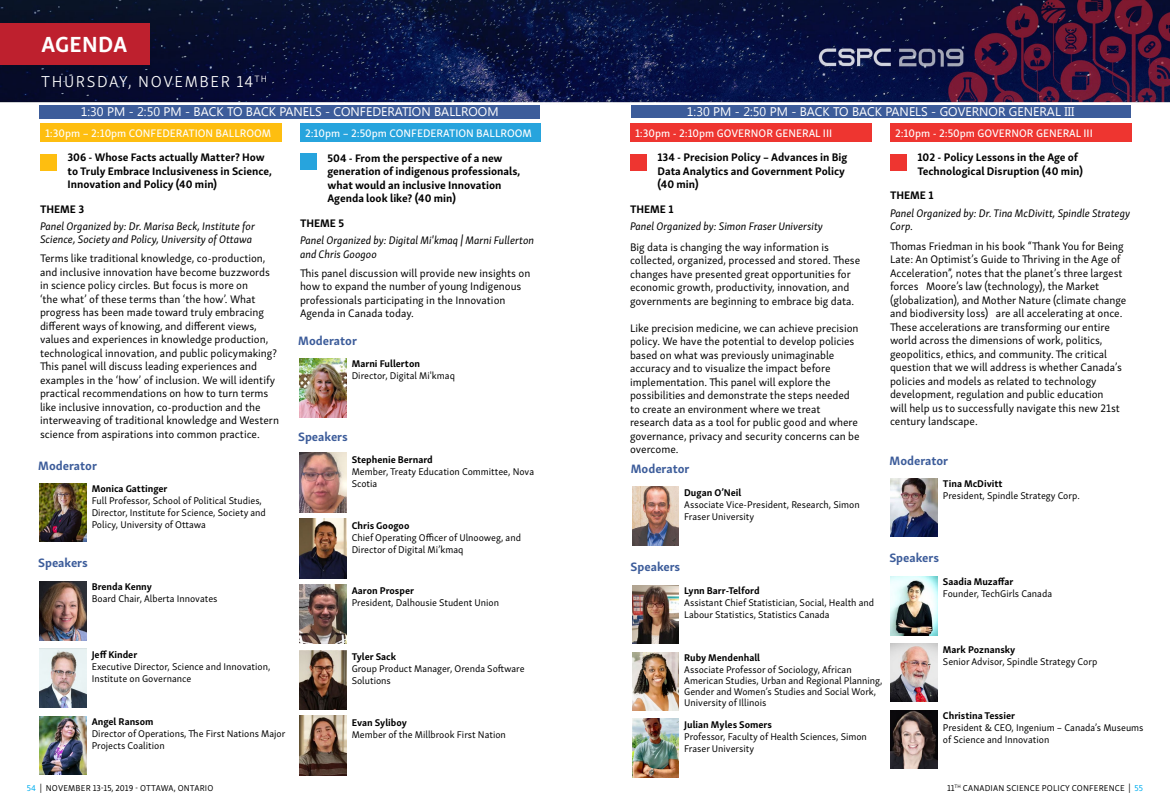
<style>
.page{position:relative;width:1170px;height:810px;background:#fff}
.page>*{position:absolute;margin:0;border:0;box-sizing:border-box;transform-origin:0 0}
.t1{font:700 22.5px "Skolar Sans Latn";letter-spacing:.01em;color:#fff}
.t2{font:300 16.25px "Skolar Sans Latn";letter-spacing:.1em;color:#fff}
.t3{font:12.5px "Segoe UI";color:#fff}
.t4{font:700 12.5px "Skolar Sans Latn";color:#3c5c9a}
.t5{font:11.25px/13.5px "Skolar Sans Latn";color:#000}
.t6{font:700 11.25px/13.5px "Skolar Sans Latn";color:#000}
.t7{font:italic 11.25px/13.5px "Skolar Sans Latn";color:#000}
.t8{font:11.25px "Skolar Sans Latn Me";color:#fff}
.t9{font:10px/12px "Skolar Sans Latn";color:#000}
.t10{font:700 10px "Skolar Sans Latn";color:#000}
.t11{font:8.75px "Skolar Sans Latn";letter-spacing:.02em;color:#000}
.s1{color:#00aeef}
</style>
<div class="page">
<img style="left:0;top:0;width:1170px;height:103px">
<img style="left:40px;top:483px;width:46px;height:59px">
<img style="left:40px;top:581px;width:46px;height:59px">
<img style="left:40px;top:649px;width:46px;height:59px">
<img style="left:40px;top:716px;width:46px;height:59px">
<div style="left:40px;top:123px;width:241px;height:19px;background:#febe10"></div>
<div style="left:40px;top:154px;width:17px;height:17px;background:#febe10"></div>
<div style="left:0;top:23px;width:149px;height:41px;background:#be202e"></div>
<div style="left:39px;top:105px;width:501px;height:13px;background:#3c5c9a"></div>
<img style="left:300px;top:358px;width:46px;height:59px">
<img style="left:300px;top:453px;width:46px;height:59px">
<img style="left:300px;top:519px;width:46px;height:59px">
<img style="left:300px;top:584px;width:46px;height:60px">
<img style="left:300px;top:650px;width:46px;height:59px">
<img style="left:300px;top:716px;width:46px;height:59px">
<div style="left:300px;top:123px;width:241px;height:19px;background:#27a4dd"></div>
<div style="left:300px;top:153px;width:17px;height:17px;background:#27a4dd"></div>
<img style="left:632px;top:487px;width:47px;height:59px">
<img style="left:632px;top:585px;width:47px;height:59px">
<img style="left:632px;top:653px;width:47px;height:57px">
<img style="left:632px;top:719px;width:47px;height:58px">
<div style="left:630px;top:123px;width:241px;height:19px;background:#ee3530"></div>
<div style="left:630px;top:154px;width:17px;height:17px;background:#ee3530"></div>
<img style="left:891px;top:478px;width:46px;height:59px">
<img style="left:891px;top:576px;width:46px;height:59px">
<img style="left:891px;top:644px;width:46px;height:57px">
<img style="left:891px;top:710px;width:46px;height:58px">
<div style="left:890px;top:123px;width:241px;height:19px;background:#ee3530"></div>
<div style="left:890px;top:154px;width:17px;height:17px;background:#ee3530"></div>
<div style="left:631px;top:105px;width:500px;height:13px;background:#3c5c9a"></div>
<h1 class="t1" style="left:41px;top:26px;width:87px">AGENDA</h1>
<h2 class="t2" style="left:41px;top:69px;width:227px">THURSDAY, NOVEMBER 14<sup>TH</sup></h2>
<p class="t3" style="left:81px;top:103px;width:419px">1:30 PM - 2:50 PM - BACK TO BACK PANELS - CONFEDERATION BALLROOM</p>
<p class="t8" style="left:45px;top:124px;width:228px">1:30pm – 2:10pm CONFEDERATION BALLROOM</p>
<p class="t6" style="left:68px;top:150px;width:206px">306 - Whose Facts actually Matter? How to Truly Embrace Inclusiveness in Science,<br>Innovation and Policy (40 min)</p>
<p class="t6" style="left:40px;top:201px;width:46px">THEME 3</p>
<p class="t7" style="left:40px;top:220px;width:217px;line-height:12.5px">Panel Organized by: Dr. Marisa Beck, Institute for<br>Science, Society and Policy, University of Ottawa</p>
<p class="t5" style="left:40px;top:251px;width:240px">Terms like traditional knowledge, co-production, and inclusive innovation have become buzzwords in science policy circles. But focus is more on<br>‘the what’ of these terms than ‘the how’. What progress has been made toward truly embracing different ways of knowing, and different views, values and experiences in knowledge production, technological innovation, and public policymaking?<br>This panel will discuss leading experiences and examples in the ‘how’ of inclusion. We will identify practical recommendations on how to turn terms like inclusive innovation, co-production and the interweaving of traditional knowledge and Western science from aspirations into common practice.</p>
<p class="t4" style="left:38px;top:455px;width:60px">Moderator</p>
<p class="t10" style="left:92px;top:480px;width:77px">Monica Gattinger</p>
<p class="t9" style="left:92px;top:494px;width:176px">Full Professor, School of Political Studies,<br>Director, Institute for Science, Society and<br>Policy, University of Ottawa</p>
<p class="t4" style="left:38px;top:553px;width:51px">Speakers</p>
<p class="t10" style="left:92px;top:579px;width:62px">Brenda Kenny</p>
<p class="t9" style="left:92px;top:592px;width:127px">Board Chair, Alberta Innovates</p>
<p class="t8" style="left:305px;top:124px;width:229px">2:10pm – 2:50pm CONFEDERATION BALLROOM</p>
<p class="t6" style="left:328px;top:150px;width:194px">504 - From the perspective of a new generation of indigenous professionals, what would an inclusive Innovation Agenda look like? (40 min)</p>
<p class="t6" style="left:300px;top:215px;width:46px">THEME 5</p>
<p class="t7" style="left:300px;top:233px;width:236px">Panel Organized by: Digital Mi'kmaq | Marni Fullerton and Chris Googoo</p>
<p class="t5" style="left:300px;top:265px;width:232px">This panel discussion will provide new insights on how to expand the number of young Indigenous professionals participating in the Innovation Agenda in Canada today.</p>
<p class="t4" style="left:298px;top:330px;width:60px">Moderator</p>
<p class="t10" style="left:352px;top:356px;width:70px">Marni Fullerton</p>
<p class="t9" style="left:352px;top:369px;width:105px">Director, Digital Mi'kmaq</p>
<p class="t4" style="left:298px;top:427px;width:51px">Speakers</p>
<p class="t10" style="left:352px;top:451px;width:83px">Stephenie Bernard</p>
<p class="t9" style="left:352px;top:465px;width:184px">Member, Treaty Education Committee, Nova<br>Scotia</p>
<p class="t10" style="left:352px;top:517px;width:59px">Chris Googoo</p>
<p class="t9" style="left:352px;top:530px;width:171px">Chief Operating Officer of Ulnooweg, and<br>Director of Digital Mi’kmaq</p>
<p class="t10" style="left:352px;top:583px;width:64px">Aaron Prosper</p>
<p class="t9" style="left:352px;top:596px;width:149px">President, Dalhousie Student Union</p>
<p class="t10" style="left:92px;top:646px;width:47px">Jeff Kinder</p>
<p class="t9" style="left:92px;top:659px;width:180px">Executive Director, Science and Innovation,<br>Institute on Governance</p>
<p class="t10" style="left:92px;top:714px;width:63px">Angel Ransom</p>
<p class="t9" style="left:92px;top:727px;width:195px">Director of Operations, The First Nations Major<br>Projects Coalition</p>
<p class="t10" style="left:352px;top:648px;width:46px">Tyler Sack</p>
<p class="t9" style="left:352px;top:662px;width:174px">Group Product Manager, Orenda Software<br>Solutions</p>
<p class="t10" style="left:352px;top:714px;width:57px">Evan Syliboy</p>
<p class="t9" style="left:352px;top:728px;width:156px">Member of the Millbrook First Nation</p>
<p class="t3" style="left:687px;top:103px;width:389px">1:30 PM - 2:50 PM - BACK TO BACK PANELS - GOVERNOR GENERAL III</p>
<p class="t8" style="left:635px;top:124px;width:199px">1:30pm - 2:10pm GOVERNOR GENERAL III</p>
<p class="t6" style="left:658px;top:150px;width:191px">134 - Precision Policy – Advances in Big<br>Data Analytics and Government Policy (40 min)</p>
<p class="t6" style="left:630px;top:201px;width:45px">THEME 1</p>
<p class="t7" style="left:630px;top:219px;width:195px">Panel Organized by: Simon Fraser University</p>
<p class="t5" style="left:630px;top:239px;width:232px">Big data is changing the way information is collected, organized, processed and stored. These changes have presented great opportunities for economic growth, productivity, innovation, and governments are beginning to embrace big data.</p>
<p class="t5" style="left:630px;top:320px;width:231px">Like precision medicine, we can achieve precision policy. We have the potential to develop policies based on what was previously unimaginable accuracy and to visualize the impact before implementation. This panel will explore the possibilities and demonstrate the steps needed to create an environment where we treat research data as a tool for public good and where governance, privacy and security concerns can be overcome.</p>
<p class="t4" style="left:631px;top:459px;width:60px">Moderator</p>
<p class="t10" style="left:684px;top:484px;width:59px">Dugan O’Neil</p>
<p class="t9" style="left:684px;top:497px;width:177px">Associate Vice-President, Research, Simon<br>Fraser University</p>
<p class="t8" style="left:895px;top:124px;width:199px">2:10pm - 2:50pm GOVERNOR GENERAL III</p>
<p class="t6" style="left:918px;top:150px;width:167px">102 - Policy Lessons in the Age of<br>Technological Disruption (40 min)</p>
<p class="t6" style="left:890px;top:188px;width:45px">THEME 1</p>
<p class="t7" style="left:890px;top:206px;width:242px">Panel Organized by: Dr. Tina McDivitt, Spindle Strategy<br>Corp.</p>
<p class="t5" style="left:890px;top:238px;width:238px">Thomas Friedman in his book “Thank You for Being Late: An Optimist’s Guide to Thriving in the Age of Acceleration”, notes that the planet’s three largest forces―Moore’s law (technology), the Market (globalization), and Mother Nature (climate change and biodiversity loss)―are all accelerating at once.<br>These accelerations are transforming our entire world across the dimensions of work, politics, geopolitics, ethics, and community. The critical question that we will address is whether Canada’s policies and models as related to technology development, regulation and public education<br>will help us to successfully navigate this new 21st century landscape.</p>
<p class="t4" style="left:890px;top:450px;width:60px">Moderator</p>
<p class="t10" style="left:943px;top:475px;width:61px">Tina McDivitt</p>
<p class="t9" style="left:943px;top:489px;width:138px">President, Spindle Strategy Corp.</p>
<p class="t4" style="left:631px;top:557px;width:51px">Speakers</p>
<p class="t10" style="left:684px;top:582px;width:77px">Lynn Barr-Telford</p>
<p class="t9" style="left:684px;top:596px;width:191px">Assistant Chief Statistician, Social, Health and<br>Labour Statistics, Statistics Canada</p>
<p class="t10" style="left:684px;top:650px;width:77px">Ruby Mendenhall</p>
<p class="t9" style="left:684px;top:663px;width:200px;line-height:11.2px">Associate Professor of Sociology, African American Studies, Urban and Regional Planning, Gender and Women’s Studies and Social Work, University of Illinois</p>
<p class="t10" style="left:684px;top:716px;width:89px">Julian Myles Somers</p>
<p class="t9" style="left:684px;top:730px;width:184px">Professor, Faculty of Health Sciences, Simon<br>Fraser University</p>
<p class="t4" style="left:889px;top:548px;width:51px">Speakers</p>
<p class="t10" style="left:943px;top:574px;width:72px">Saadia Muzaffar</p>
<p class="t9" style="left:943px;top:587px;width:111px">Founder, TechGirls Canada</p>
<p class="t10" style="left:943px;top:641px;width:74px">Mark Poznansky</p>
<p class="t9" style="left:943px;top:654px;width:156px">Senior Advisor, Spindle Strategy Corp</p>
<p class="t10" style="left:943px;top:707px;width:74px">Christina Tessier</p>
<p class="t9" style="left:943px;top:721px;width:202px">President &amp; CEO, Ingenium – Canada’s Museums of Science and Innovation</p>
<p class="t11" style="left:27px;top:781px;width:188px"><span class="s1">54</span> | NOVEMBER 13-15, 2019 - OTTAWA, ONTARIO</p>
<p class="t11" style="left:947px;top:781px;width:198px">11<sup>TH</sup> CANADIAN SCIENCE POLICY CONFERENCE | <span class="s1">55</span></p>
</div>
